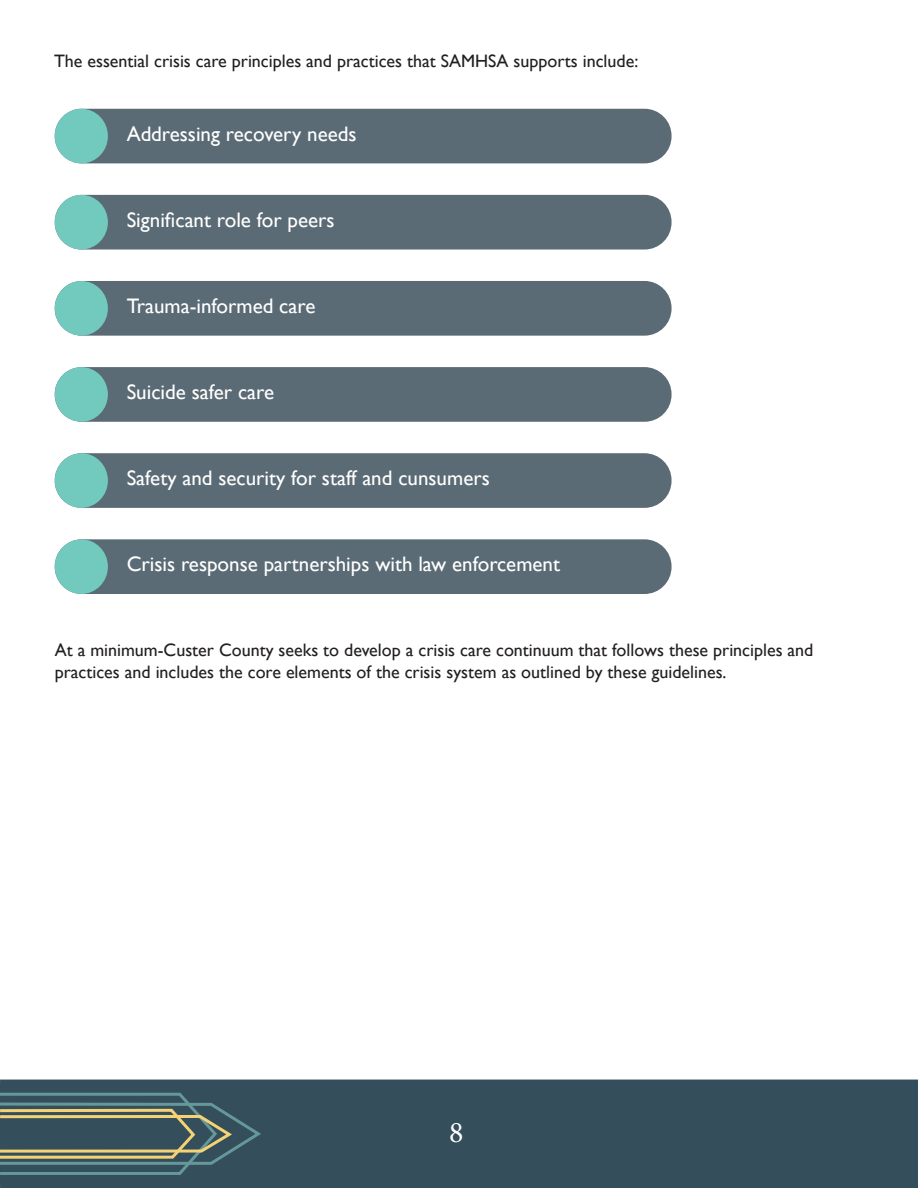
<style>
.page{position:relative;width:918px;height:1188px;background:#fff}
.page>*{position:absolute;margin:0;border:0;box-sizing:border-box;transform-origin:0 0}
.t1{font:30px "Minion Pro";color:#fff}
.t2{font:21px "Gill Sans";color:#fff}
.t3{font:18px/21.6px "Gill Sans";color:#231f20}
</style>
<div class="page">
<div style="left:55px;top:109px;width:617px;height:54px;background:#5b6b75;border-radius:27px"></div>
<div style="left:55px;top:109px;width:53px;height:54px;background:#72c9bd;border-radius:50%"></div>
<div style="left:55px;top:195px;width:617px;height:55px;background:#5b6b75;border-radius:27px"></div>
<div style="left:55px;top:195px;width:53px;height:55px;background:#72c9bd;border-radius:50%"></div>
<div style="left:55px;top:281px;width:617px;height:55px;background:#5b6b75;border-radius:27px"></div>
<div style="left:55px;top:281px;width:53px;height:55px;background:#72c9bd;border-radius:50%"></div>
<div style="left:55px;top:367px;width:617px;height:55px;background:#5b6b75;border-radius:27px"></div>
<div style="left:55px;top:367px;width:53px;height:55px;background:#72c9bd;border-radius:50%"></div>
<div style="left:55px;top:453px;width:617px;height:55px;background:#5b6b75;border-radius:27px"></div>
<div style="left:55px;top:453px;width:53px;height:55px;background:#72c9bd;border-radius:50%"></div>
<div style="left:55px;top:539px;width:617px;height:55px;background:#5b6b75;border-radius:27px"></div>
<div style="left:55px;top:539px;width:53px;height:55px;background:#72c9bd;border-radius:50%"></div>
<div style="left:0;top:1080px;width:918px;height:108px;background:#344e5b"></div>
<svg style="left:0;top:1091px;width:264px;height:85px;background:#506665"></svg>
<p class="t3" style="left:54px;top:51px;width:586px">The essential crisis care principles and practices that SAMHSA supports include:</p>
<p class="t2" style="left:127px;top:122px;width:231px">Addressing recovery needs</p>
<p class="t2" style="left:127px;top:208px;width:209px">Significant role for peers</p>
<p class="t2" style="left:127px;top:294px;width:190px">Trauma-informed care</p>
<p class="t2" style="left:127px;top:380px;width:149px">Suicide safer care</p>
<p class="t2" style="left:127px;top:466px;width:365px">Safety and security for staff and cunsumers</p>
<p class="t2" style="left:127px;top:552px;width:435px">Crisis response partnerships with law enforcement</p>
<p class="t3" style="left:55px;top:640px;width:760px">At a minimum-Custer County seeks to develop a crisis care continuum that follows these principles and practices and includes the core elements of the crisis system as outlined by these guidelines.</p>
<p class="t1" style="left:449px;top:1112px;width:16px">8</p>
</div>
